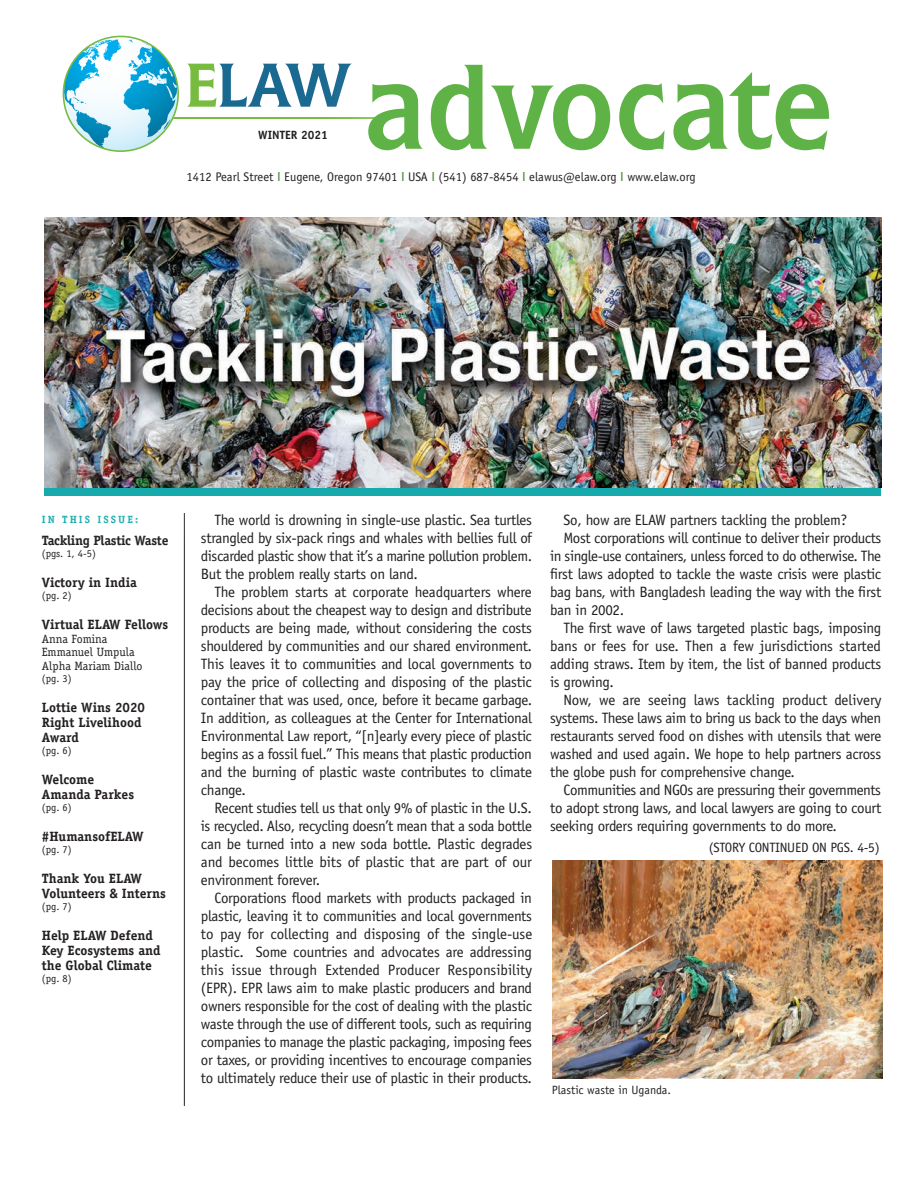
<style>
.page{position:relative;width:918px;height:1188px;background:#fff}
.page>*{position:absolute;margin:0;border:0;box-sizing:border-box;transform-origin:0 0}
.Body_copy{font:15px/18px "Officina Sans";letter-spacing:-.02em;color:#231f20;text-align:justify}
.t1{font:700 13.5px/15px "Officina Serif";color:#231f20}
.Body_copy-2{font:13.5px "Officina Sans";letter-spacing:-.02em;color:#231f20}
.t2{font:700 13.5px "Officina Serif";letter-spacing:-.02em;color:#231f20}
.t3{font:12.6px "Officina Sans";color:#231f20}
.t4{font:12px "Officina Serif";color:#231f20}
.Body_copy-3{font:12px "Officina Sans";color:#231f20}
.t5{font:700 12px "Officina Sans";color:#231f20}
.t6{font:10.5px "Officina Serif";color:#231f20}
.t7{font:700 10.5px "Officina Serif";letter-spacing:.2em;color:#16aaac}
.s1{font-family:"Helvetica";color:#4e8635}
</style>
<div class="page">
<hr style="left:172px;top:117px;width:208px;height:1px;background:#77bb3f">
<svg style="left:187px;top:64px;width:128px;height:43px"></svg>
<svg style="left:63px;top:36px;width:116px;height:116px"></svg>
<div style="left:315px;top:12px;width:567px;height:193px;background:#fff"></div>
<svg style="left:368px;top:65px;width:461px;height:85px"></svg>
<hr style="left:184px;top:513px;width:1px;height:593px;background:#231f20">
<div style="left:44px;top:486px;width:837px;height:10px;background:#16aaac"></div>
<img style="left:44px;top:217px;width:837px;height:270px">
<img style="left:553px;top:861px;width:329px;height:218px">
<p class="t5" style="left:258px;top:127px;width:71px">WINTER 2021</p>
<p class="t3" style="left:187px;top:170px;width:511px">1412 Pearl Street <span class="s1">I</span> Eugene, Oregon 97401 <span class="s1">I</span> USA <span class="s1">I</span> (541) 687-8454 <span class="s1">I</span> elawus@elaw.org <span class="s1">I</span> www.elaw.org</p>
<p class="t7" style="left:42px;top:513px;width:98px">IN THIS ISSUE:</p>
<p class="t2" style="left:42px;top:532px;width:128px">Tackling Plastic Waste</p>
<p class="t6" style="left:42px;top:548px;width:56px">(pgs. 1, 4-5)</p>
<p class="t1" style="left:42px;top:575px;width:97px">Victory in India</p>
<p class="t6" style="left:42px;top:590px;width:31px">(pg. 2)</p>
<p class="t1" style="left:42px;top:617px;width:128px">Virtual ELAW Fellows</p>
<p class="t4" style="left:42px;top:632px;width:67px">Anna Fomina</p>
<p class="t4" style="left:42px;top:645px;width:94px">Emmanuel Umpula</p>
<p class="t4" style="left:42px;top:659px;width:102px">Alpha Mariam Diallo</p>
<p class="t6" style="left:42px;top:672px;width:31px">(pg. 3)</p>
<p class="t1" style="left:42px;top:700px;width:105px">Lottie Wins 2020<br>Right Livelihood<br>Award</p>
<p class="t6" style="left:42px;top:744px;width:31px">(pg. 6)</p>
<p class="t1" style="left:42px;top:772px;width:94px">Welcome<br>Amanda Parkes</p>
<p class="t6" style="left:42px;top:801px;width:31px">(pg. 6)</p>
<p class="t1" style="left:42px;top:829px;width:103px">#HumansofELAW</p>
<p class="t6" style="left:42px;top:843px;width:31px">(pg. 7)</p>
<p class="t1" style="left:42px;top:871px;width:126px">Thank You ELAW<br>Volunteers &amp; Interns</p>
<p class="t6" style="left:42px;top:900px;width:31px">(pg. 7)</p>
<p class="t1" style="left:42px;top:928px;width:120px">Help ELAW Defend<br>Key Ecosystems and the Global Climate</p>
<p class="t6" style="left:42px;top:972px;width:31px">(pg. 8)</p>
<p class="Body_copy" style="left:201px;top:511px;width:333px;text-indent:14px">The world is drowning in single-use plastic. Sea turtles strangled by six-pack rings and whales with bellies full of discarded plastic show that it’s a marine pollution problem.<br>But the problem really starts on land.</p>
<p class="Body_copy" style="left:201px;top:583px;width:333px;text-indent:14px">The problem starts at corporate headquarters where decisions about the cheapest way to design and distribute products are being made, without considering the costs shouldered by communities and our shared environment.<br>This leaves it to communities and local governments to pay the price of collecting and disposing of the plastic container that was used, once, before it became garbage.<br>In addition, as colleagues at the Center for International Environmental Law report, “[n]early every piece of plastic begins as a fossil fuel.” This means that plastic production and the burning of plastic waste contributes to climate change.</p>
<p class="Body_copy" style="left:201px;top:799px;width:333px;text-indent:14px">Recent studies tell us that only 9% of plastic in the U.S. is recycled. Also, recycling doesn’t mean that a soda bottle can be turned into a new soda bottle. Plastic degrades and becomes little bits of plastic that are part of our environment forever.</p>
<p class="Body_copy" style="left:201px;top:889px;width:333px;text-indent:14px">Corporations flood markets with products packaged in plastic, leaving it to communities and local governments to pay for collecting and disposing of the single-use plastic. Some countries and advocates are addressing this issue through Extended Producer Responsibility (EPR). EPR laws aim to make plastic producers and brand owners responsible for the cost of dealing with the plastic waste through the use of different tools, such as requiring companies to manage the plastic packaging, imposing fees or taxes, or providing incentives to encourage companies to ultimately reduce their use of plastic in their products.</p>
<p class="Body_copy" style="left:564px;top:511px;width:285px">So, how are ELAW partners tackling the problem?</p>
<p class="Body_copy" style="left:550px;top:529px;width:333px;text-indent:13px">Most corporations will continue to deliver their products in single-use containers, unless forced to do otherwise. The first laws adopted to tackle the waste crisis were plastic bag bans, with Bangladesh leading the way with the first ban in 2002.</p>
<p class="Body_copy" style="left:550px;top:619px;width:333px;text-indent:13px">The first wave of laws targeted plastic bags, imposing bans or fees for use. Then a few jurisdictions started adding straws. Item by item, the list of banned products is growing.</p>
<p class="Body_copy" style="left:550px;top:691px;width:333px;text-indent:13px">Now, we are seeing laws tackling product delivery systems. These laws aim to bring us back to the days when restaurants served food on dishes with utensils that were washed and used again. We hope to help partners across the globe push for comprehensive change.</p>
<p class="Body_copy" style="left:550px;top:781px;width:333px;text-indent:14px">Communities and NGOs are pressuring their governments to adopt strong laws, and local lawyers are going to court seeking orders requiring governments to do more.</p>
<p class="Body_copy-2" style="left:709px;top:840px;width:172px">(STORY CONTINUED ON PGS. 4-5)</p>
<p class="Body_copy-3" style="left:552px;top:1083px;width:121px">Plastic waste in Uganda.</p>
</div>
